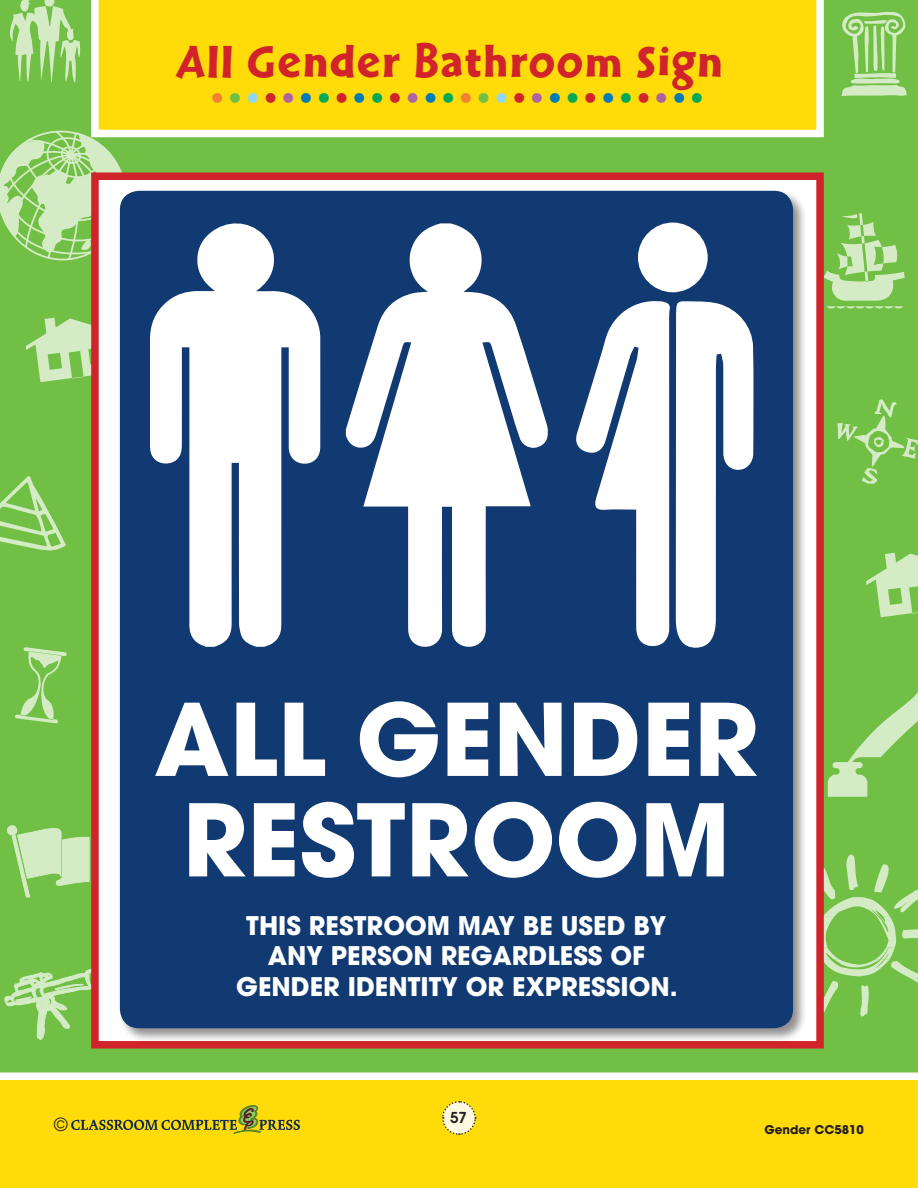
<style>
.page{position:relative;width:918px;height:1188px;background:#fff}
.page>*{position:absolute;margin:0;border:0;box-sizing:border-box;transform-origin:0 0}
.TG_Regular_Paragraph{font:700 99px/100.5px "Avant Garde";color:#fff}
.TG_Main_Header{font:46.5px "Cal Sans Heavy KA";letter-spacing:.035em;color:#d1232a}
.t1{font:700 42px "Futura";color:#d1232a}
.TG_Regular_Paragraph-2{font:700 25.5px/30.6px "Avant Garde";color:#fff;text-align:center}
.t2{font:18px "Avant Garde";color:#231f20}
.t3{font:600 15px "Avant Garde";color:#231f20}
.t4{font:700 12px "Avant Garde";color:#231f20}
.s1{color:#f48032}
.s2{color:#71bf44}
.s3{color:#8dd7f7}
.s4{color:#af63a5}
.s5{color:#007bba}
.s6{color:#00aa56}
</style>
<div class="page">
<div style="left:0;top:1080px;width:918px;height:108px;background:#ffdb0a"></div>
<svg style="left:442px;top:1101px;width:35px;height:34px"></svg>
<svg style="left:71px;top:1105px;width:229px;height:28px"></svg>
<div style="left:0;top:0;width:918px;height:1073px;background:#71bf44"></div>
<svg style="left:0;top:476px;width:66px;height:76px;background:#8aca65"></svg>
<svg style="left:26px;top:318px;width:65px;height:64px;background:#abd991"></svg>
<svg style="left:841px;top:10px;width:66px;height:86px;background:#99d078"></svg>
<svg style="left:8px;top:0;width:73px;height:83px;background:#9ad17a"></svg>
<svg style="left:5px;top:825px;width:85px;height:73px;background:#a8d78c"></svg>
<svg style="left:837px;top:399px;width:81px;height:85px;background:#80c558"></svg>
<svg style="left:824px;top:213px;width:81px;height:96px;background:#97d076"></svg>
<svg style="left:15px;top:647px;width:52px;height:76px;background:#8bca67"></svg>
<svg style="left:4px;top:964px;width:87px;height:77px;background:#8dcb69"></svg>
<svg style="left:0;top:129px;width:128px;height:133px;background:#a5d689"></svg>
<svg style="left:866px;top:553px;width:52px;height:64px;background:#a9d88e"></svg>
<svg style="left:828px;top:676px;width:90px;height:121px;background:#8aca65"></svg>
<svg style="left:824px;top:855px;width:94px;height:162px;background:#87c860"></svg>
<div style="left:91px;top:172px;width:733px;height:877px;background:#fff;border:8px solid #d1232a"></div>
<svg style="left:91px;top:0;width:733px;height:137px;background:#fedd1b"></svg>
<div style="left:118px;top:189px;width:690px;height:854px;background:#231f20;opacity:.5"></div>
<div style="left:120px;top:191px;width:673px;height:837px;background:#113a73;border-radius:19px"></div>
<svg style="left:346px;top:223px;width:202px;height:424px;fill:#fff"></svg>
<svg style="left:150px;top:223px;width:170px;height:424px;fill:#fff"></svg>
<div style="left:638px;top:222px;width:70px;height:71px;background:#fff;border-radius:50%"></div>
<svg style="left:576px;top:301px;width:178px;height:347px"></svg>
<p class="TG_Main_Header" style="left:177px;top:34px;width:547px">All Gender Bathroom Sign</p>
<p class="TG_Main_Header" style="left:212px;top:34px;width:477px">Drive-Through Menu A</p>
<p class="t1" style="left:210px;top:58px;width:496px"><span class="s1">.</span><span class="s2">.</span><span class="s3">.</span>.<span class="s4">.</span><span class="s5">.</span><span class="s6">.</span>.<span class="s5">.</span><span class="s6">.</span>.<span class="s4">.</span><span class="s5">.</span><span class="s6">.</span><span class="s1">.</span><span class="s2">.</span><span class="s3">.</span>.<span class="s4">.</span><span class="s5">.</span><span class="s6">.</span>.<span class="s5">.</span><span class="s6">.</span>.<span class="s4">.</span><span class="s5">.</span><span class="s6">.</span></p>
<p class="TG_Regular_Paragraph" style="left:154px;top:689px;width:606px">ALL GENDER<br>RESTROOM</p>
<p class="TG_Regular_Paragraph-2" style="left:246px;top:910px;width:422px">THIS RESTROOM MAY BE USED BY</p>
<p class="TG_Regular_Paragraph-2" style="left:236px;top:941px;width:443px">ANY PERSON REGARDLESS OF<br>GENDER IDENTITY OR EXPRESSION.</p>
<p class="t3" style="left:450px;top:1107px;width:18px">57</p>
<p class="t2" style="left:54px;top:1114px;width:15px">©</p>
<p class="t4" style="left:765px;top:1122px;width:101px">Gender CC5810</p>
</div>
